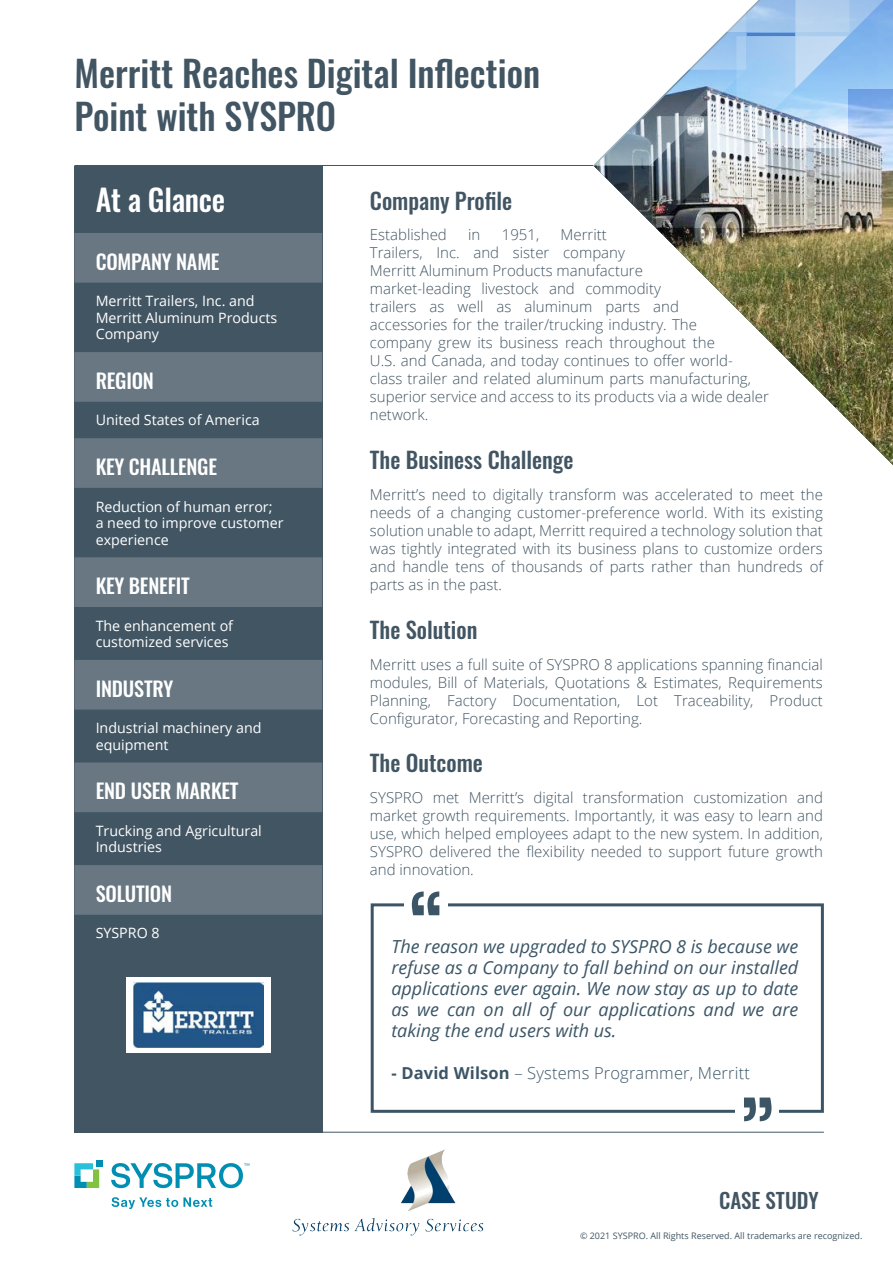
<style>
.page{position:relative;width:893px;height:1263px;background:#fff}
.page>*{position:absolute;margin:0;border:0;box-sizing:border-box;transform-origin:0 0}
.t1{font:36px/43.2px "Oswald";color:#425563}
.t2{font:30px "Oswald";letter-spacing:-.01em;color:#fff}
.t3{font:22.5px "Oswald";color:#425563}
.t4{font:21px "Oswald";color:#425563}
.t5{font:20.25px "Oswald";letter-spacing:-.01em;color:#fff}
.t6{font:italic 18px/21px "Open Sans";color:#3b5566;text-align:justify}
.t7{font:300 16.5px "Open Sans";letter-spacing:.01em;color:#3b5566}
.t8{font:300 15px/18px "Open Sans";color:#425563;text-align:justify}
.t9{font:14.25px/16.5px "Open Sans";color:#fff}
.t10{font:9px "Open Sans";color:#425563}
.s1{font-weight:700}
</style>
<div class="page">
<div style="left:74px;top:166px;width:249px;height:966px;background:#425563"></div>
<img style="left:655px;top:227px;width:238px;height:238px">
<img style="left:593px;top:0;width:300px;height:227px">
<hr style="left:80px;top:1132px;width:744px;height:1px;background:#425563">
<hr style="left:74px;top:165px;width:519px;height:1px;background:#425563">
<svg style="left:74px;top:233px;width:248px;height:682px;fill:#60707b"></svg>
<div style="left:126px;top:977px;width:145px;height:75px;background:#fff"></div>
<img style="left:133px;top:982px;width:130px;height:65px">
<svg style="left:74px;top:1160px;width:28px;height:28px"></svg>
<svg style="left:111px;top:1163px;width:138px;height:25px"></svg>
<svg style="left:112px;top:1197px;width:100px;height:12px"></svg>
<div style="left:371px;top:903px;width:453px;height:210px;background:#fff;border:3px solid #3b5566"></div>
<div style="left:404px;top:887px;width:43px;height:32px;background:#fff"></div>
<svg style="left:412px;top:891px;width:27px;height:24px"></svg>
<div style="left:735px;top:1091px;width:44px;height:32px;background:#fff"></div>
<svg style="left:744px;top:1097px;width:27px;height:24px"></svg>
<img style="left:292px;top:1149px;width:192px;height:87px">
<p class="t1" style="left:74px;top:48px;width:467px">Merritt Reaches Digital Inflection<br>Point with SYSPRO</p>
<p class="t2" style="left:96px;top:173px;width:131px">At a Glance</p>
<p class="t5" style="left:96px;top:244px;width:125px">COMPANY NAME</p>
<p class="t9" style="left:96px;top:293px;width:183px">Merritt Trailers, Inc. and<br>Merritt Aluminum Products<br>Company</p>
<p class="t5" style="left:96px;top:363px;width:60px">REGION</p>
<p class="t9" style="left:96px;top:412px;width:166px">United States of America</p>
<p class="t5" style="left:96px;top:449px;width:123px">KEY CHALLENGE</p>
<p class="t9" style="left:96px;top:498px;width:190px">Reduction of human error; a need to improve customer experience</p>
<p class="t5" style="left:96px;top:568px;width:96px">KEY BENEFIT</p>
<p class="t9" style="left:96px;top:617px;width:139px">The enhancement of customized services</p>
<p class="t5" style="left:96px;top:670px;width:79px">INDUSTRY</p>
<p class="t9" style="left:96px;top:719px;width:167px">Industrial machinery and equipment</p>
<p class="t5" style="left:96px;top:773px;width:144px">END USER MARKET</p>
<p class="t9" style="left:96px;top:822px;width:168px">Trucking and Agricultural<br>Industries</p>
<p class="t5" style="left:96px;top:876px;width:78px">SOLUTION</p>
<p class="t9" style="left:96px;top:925px;width:65px">SYSPRO 8</p>
<p class="t3" style="left:370px;top:180px;width:144px">Company Profile</p>
<p class="t8" style="left:370px;top:225px;width:78px">Established</p>
<p class="t8" style="left:468px;top:225px;width:14px">in</p>
<p class="t8" style="left:502px;top:225px;width:39px">1951,</p>
<p class="t8" style="left:370px;top:225px;width:401px;text-align:left;text-indent:191px">Merritt<br>Trailers, Inc. and sister company<br>Merritt Aluminum Products manufacture<br>market-leading livestock and commodity<br>trailers as well as aluminum parts and<br>accessories for the trailer/trucking industry. The<br>company grew its business reach throughout the<br>U.S. and Canada, and today continues to offer world&shy;class trailer and related aluminum parts manufacturing, superior service and access to its products via a wide dealer network.</p>
<p class="t3" style="left:370px;top:440px;width:205px">The Business Challenge</p>
<p class="t8" style="left:370px;top:485px;width:455px">Merritt’s need to digitally transform was accelerated to meet the needs of a changing customer-preference world. With its existing solution unable to adapt, Merritt required a technology solution that was tightly integrated with its business plans to customize orders and handle tens of thousands of parts rather than hundreds of parts as in the past.</p>
<p class="t3" style="left:370px;top:610px;width:109px">The Solution</p>
<p class="t8" style="left:370px;top:655px;width:455px">Merritt uses a full suite of SYSPRO 8 applications spanning financial modules, Bill of Materials, Quotations &amp; Estimates, Requirements Planning, Factory Documentation, Lot Traceability, Product Configurator, Forecasting and Reporting.</p>
<p class="t3" style="left:370px;top:743px;width:115px">The Outcome</p>
<p class="t8" style="left:370px;top:788px;width:455px">SYSPRO met Merritt’s digital transformation customization and market growth requirements. Importantly, it was easy to learn and use, which helped employees adapt to the new system. In addition, SYSPRO delivered the flexibility needed to support future growth and innovation.</p>
<p class="t6" style="left:391px;top:936px;width:408px">The reason we upgraded to SYSPRO 8 is because we refuse as a Company to fall behind on our installed applications ever again. We now stay as up to date as we can on all of our applications and we are taking the end users with us.</p>
<p class="t7" style="left:391px;top:1062px;width:360px"><span class="s1">- David Wilson</span> – Systems Programmer, Merritt</p>
<p class="t4" style="left:719px;top:1182px;width:101px">CASE STUDY</p>
<p class="t10" style="left:580px;top:1229px;width:284px">© 2021 SYSPRO. All Rights Reserved. All trademarks are recognized.</p>
</div>
